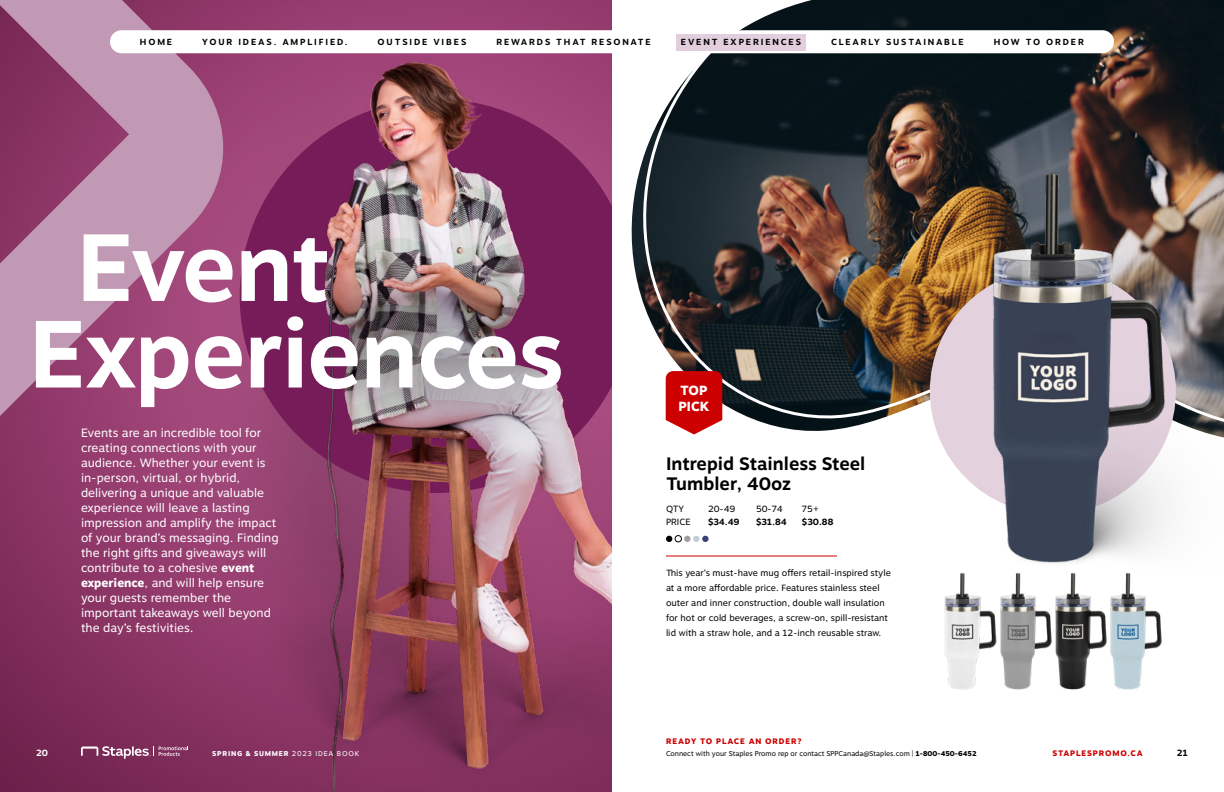
<style>
.page{position:relative;width:1224px;height:792px;background:#fff}
.page>*{position:absolute;margin:0;border:0;box-sizing:border-box;transform-origin:0 0}
.t1{font:700 95.1px "Motiva Sans";letter-spacing:-.02em;color:#fff}
.t2{font:700 18px/20px "Motiva Sans";color:#000}
.t3{font:800 13.2px "Motiva Sans";letter-spacing:.01em;color:#fff}
.t4{font:12px/15px "Motiva Sans";color:#fff}
.t5{font:9px/15px "Motiva Sans";color:#000}
.t6{font:700 9px "Motiva Sans";color:#000}
.t7{font:700 9px "Motiva Sans";color:#fff}
.t8{font:700 8.8px "Motiva Sans";letter-spacing:.21em;color:#000}
.t9{font:800 8px "Motiva Sans";letter-spacing:.11em;color:#c00}
.t10{font:7px "Motiva Sans";color:#000}
.t11{font:800 7px "Motiva Sans";letter-spacing:.11em;color:#fff}
.s1{font-weight:800}
.s2{font-weight:400}
</style>
<div class="page">
<img style="left:633px;top:0;width:591px;height:437px">
<div style="left:930px;top:268px;width:246px;height:246px;background:#e3d2de;border-radius:50%"></div>
<img style="left:956px;top:167px;width:268px;height:396px">
<img style="left:0;top:0;width:612px;height:792px">
<svg style="left:240px;top:99px;width:57px;height:394px;background:#8a3269"></svg>
<svg style="left:0;top:0;width:235px;height:494px;background:#a6618a"></svg>
<img style="left:1116px;top:572px;width:46px;height:118px">
<img style="left:944px;top:593px;width:16px;height:97px">
<svg style="left:666px;top:536px;width:15px;height:6px"></svg>
<div style="left:675px;top:535px;width:7px;height:7px;border:1px solid #000101;border-radius:50%"></div>
<div style="left:684px;top:536px;width:7px;height:6px;background:#9f9f9f;border-radius:50%"></div>
<div style="left:693px;top:536px;width:7px;height:6px;background:#c0cfd6;border-radius:50%"></div>
<div style="left:702px;top:536px;width:7px;height:6px;background:#3a4279;border-radius:50%"></div>
<hr style="left:666px;top:556px;width:171px;height:1px;background:#c00">
<img style="left:1061px;top:572px;width:55px;height:118px">
<img style="left:960px;top:572px;width:101px;height:118px">
<svg style="left:666px;top:371px;width:56px;height:63px;background:#d01c1c"></svg>
<img style="left:297px;top:6px;width:315px;height:781px">
<svg style="left:81px;top:746px;width:107px;height:13px"></svg>
<div style="left:110px;top:30px;width:1004px;height:23px;background:#fff;border-radius:12px"></div>
<div style="left:676px;top:34px;width:130px;height:16px;background:#e2cedc"></div>
<p class="t8" style="left:140px;top:36px;width:34px">HOME</p>
<p class="t8" style="left:202px;top:36px;width:147px">YOUR IDEAS. AMPLIFIED.</p>
<p class="t8" style="left:378px;top:36px;width:90px">OUTSIDE VIBES</p>
<p class="t8" style="left:496px;top:36px;width:156px">REWARDS THAT RESONATE</p>
<p class="t8" style="left:681px;top:36px;width:122px">EVENT EXPERIENCES</p>
<p class="t8" style="left:831px;top:36px;width:134px">CLEARLY SUSTAINABLE</p>
<p class="t8" style="left:994px;top:36px;width:92px">HOW TO ORDER</p>
<h1 class="t1" style="left:77px;top:197px;width:256px">Event</h1>
<h1 class="t1" style="left:29px;top:284px;width:536px">Experiences</h1>
<p class="t4" style="left:81px;top:425px;width:199px">Events are an incredible tool for creating connections with your audience. Whether your event is in-person, virtual, or hybrid, delivering a unique and valuable experience will leave a lasting impression and amplify the impact of your brand’s messaging. Finding the right gifts and giveaways will contribute to a cohesive <span class="s1">event experience</span>, and will help ensure your guests remember the important takeaways well beyond the day’s festivities.</p>
<p class="t3" style="left:680px;top:381px;width:29px">TOP</p>
<p class="t3" style="left:678px;top:397px;width:33px">PICK</p>
<h2 class="t2" style="left:666px;top:454px;width:201px">Intrepid Stainless Steel<br>Tumbler, 40oz</h2>
<p class="t5" style="left:666px;top:501px;width:20px">QTY</p>
<p class="t5" style="left:708px;top:501px;width:29px">20-49</p>
<p class="t5" style="left:756px;top:501px;width:28px">50-74</p>
<p class="t5" style="left:802px;top:501px;width:19px">75+</p>
<p class="t5" style="left:666px;top:514px;width:26px">PRICE</p>
<p class="t6" style="left:708px;top:515px;width:33px">$34.49</p>
<p class="t6" style="left:756px;top:515px;width:32px">$31.84</p>
<p class="t6" style="left:802px;top:515px;width:33px">$30.88</p>
<p class="t5" style="left:666px;top:565px;width:227px">This year’s must-have mug offers retail-inspired style at a more affordable price. Features stainless steel outer and inner construction, double wall insulation for hot or cold beverages, a screw-on, spill-resistant lid with a straw hole, and a 12-inch reusable straw.</p>
<p class="t9" style="left:666px;top:735px;width:137px">READY TO PLACE AN ORDER?</p>
<p class="t7" style="left:36px;top:746px;width:14px">20</p>
<p class="t11" style="left:212px;top:748px;width:149px">SPRING &amp; SUMMER <span class="s2">2023 IDEA BOOK</span></p>
<p class="t10" style="left:666px;top:748px;width:312px">Connect with your Staples Promo rep or contact SPPCanada@Staples.com | <span class="s1">1-800-450-6452</span></p>
<p class="t9" style="left:1052px;top:747px;width:92px">STAPLESPROMO.CA</p>
<p class="t6" style="left:1177px;top:746px;width:13px">21</p>
</div>
